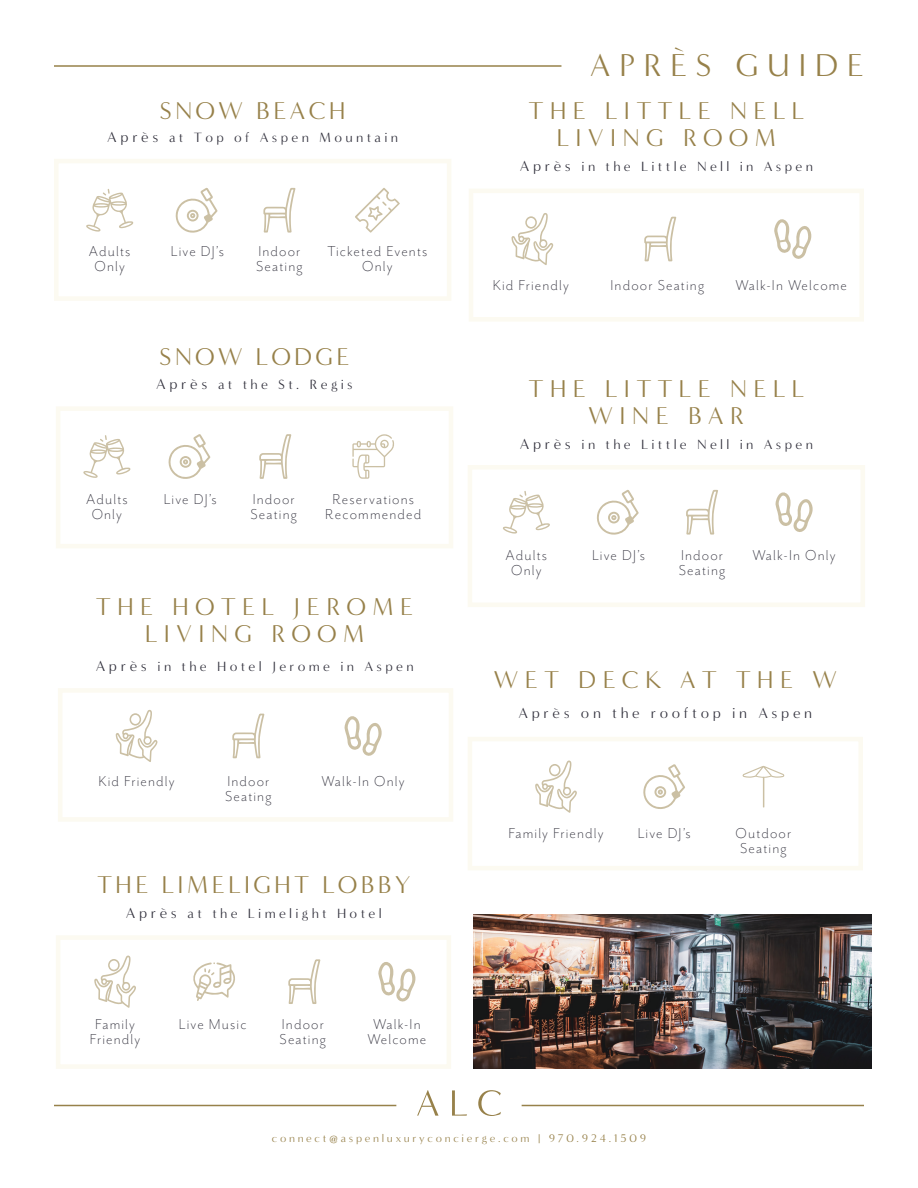
<style>
.page{position:relative;width:918px;height:1188px;background:#fff}
.page>*{position:absolute;margin:0;border:0;box-sizing:border-box;transform-origin:0 0}
.t1{font:39px "Minerva Modern";letter-spacing:.2em;color:#97814a}
.t2{font:30px "Minerva Modern";letter-spacing:.2em;color:#97814a}
.t3{font:30px "Minerva Modern";letter-spacing:.1em;color:#97814a}
.t4{font:18px "Minerva Modern";letter-spacing:.2em;color:#2e2d39}
.t5{font:300 16.5px/15px "Mr Eaves San OT";letter-spacing:.07em;color:#2e2d39;text-align:center}
.t6{font:16.5px "Minerva Modern";letter-spacing:.2em;color:#2e2d39}
.t7{font:13.5px "Minerva Modern";letter-spacing:.2em;color:#97814a}
.s1{font-size:18px}
</style>
<div class="page">
<hr style="left:54px;top:65px;width:507px;height:2px;background:#97814a">
<svg style="left:417px;top:1090px;width:22px;height:26px"></svg>
<svg style="left:452px;top:1090px;width:15px;height:26px"></svg>
<svg style="left:478px;top:1090px;width:23px;height:26px"></svg>
<hr style="left:54px;top:1105px;width:342px;height:1px;background:#97814a">
<hr style="left:522px;top:1105px;width:342px;height:1px;background:#97814a">
<div style="left:469px;top:189px;width:395px;height:133px;border:4px solid #fcfaf1"></div>
<svg style="left:511px;top:213px;width:42px;height:52px"></svg>
<svg style="left:774px;top:219px;width:38px;height:40px"></svg>
<svg style="left:644px;top:217px;width:32px;height:44px"></svg>
<div style="left:58px;top:688px;width:395px;height:134px;border:4px solid #fcfaf1"></div>
<svg style="left:116px;top:709px;width:41px;height:53px"></svg>
<svg style="left:345px;top:716px;width:37px;height:40px"></svg>
<svg style="left:232px;top:714px;width:32px;height:44px"></svg>
<div style="left:468px;top:737px;width:395px;height:133px;border:4px solid #fcfaf1"></div>
<svg style="left:742px;top:766px;width:42px;height:13px"></svg>
<hr style="left:763px;top:777px;width:1px;height:30px;background:#97814a">
<svg style="left:535px;top:760px;width:42px;height:53px"></svg>
<svg style="left:643px;top:764px;width:42px;height:45px"></svg>
<div style="left:56px;top:935px;width:395px;height:134px;border:4px solid #fcfaf1"></div>
<svg style="left:94px;top:955px;width:42px;height:53px"></svg>
<svg style="left:378px;top:962px;width:38px;height:40px"></svg>
<svg style="left:288px;top:959px;width:32px;height:45px"></svg>
<svg style="left:193px;top:962px;width:42px;height:39px"></svg>
<img style="left:474px;top:915px;width:397px;height:154px">
<div style="left:468px;top:465px;width:397px;height:142px;border:4px solid #fcfaf1"></div>
<svg style="left:597px;top:490px;width:42px;height:45px"></svg>
<svg style="left:776px;top:492px;width:37px;height:40px"></svg>
<svg style="left:686px;top:490px;width:32px;height:45px"></svg>
<svg style="left:503px;top:491px;width:47px;height:43px"></svg>
<div style="left:54px;top:159px;width:397px;height:142px;border:4px solid #fcfaf1"></div>
<svg style="left:175px;top:188px;width:43px;height:45px"></svg>
<svg style="left:263px;top:188px;width:33px;height:45px"></svg>
<svg style="left:355px;top:188px;width:45px;height:45px"></svg>
<svg style="left:86px;top:189px;width:47px;height:43px"></svg>
<div style="left:56px;top:406px;width:397px;height:142px;border:4px solid #fcfaf1"></div>
<svg style="left:352px;top:434px;width:42px;height:45px"></svg>
<svg style="left:168px;top:434px;width:42px;height:45px"></svg>
<svg style="left:259px;top:434px;width:32px;height:45px"></svg>
<svg style="left:83px;top:435px;width:48px;height:43px"></svg>
<p class="t3" style="left:160px;top:95px;width:188px">SNOW BEACH</p>
<p class="t6" style="left:107px;top:129px;width:292px"><span class="s1">Après</span> at Top of Aspen Mountain</p>
<p class="t5" style="left:89px;top:244px;width:43px">Adults</p>
<p class="t5" style="left:95px;top:259px;width:32px">Only</p>
<p class="t5" style="left:171px;top:244px;width:55px">Live DJ’s</p>
<p class="t5" style="left:258px;top:244px;width:44px">Indoor</p>
<p class="t5" style="left:256px;top:259px;width:48px">Seating</p>
<p class="t5" style="left:327px;top:244px;width:102px">Ticketed Events</p>
<p class="t5" style="left:362px;top:259px;width:32px">Only</p>
<p class="t3" style="left:159px;top:341px;width:192px">SNOW LODGE</p>
<p class="t6" style="left:156px;top:376px;width:198px"><span class="s1">Après</span> at the St. Regis</p>
<p class="t5" style="left:86px;top:492px;width:43px">Adults</p>
<p class="t5" style="left:92px;top:507px;width:32px">Only</p>
<p class="t5" style="left:164px;top:492px;width:55px">Live DJ’s</p>
<p class="t5" style="left:253px;top:492px;width:44px">Indoor</p>
<p class="t5" style="left:251px;top:507px;width:48px">Seating</p>
<p class="t5" style="left:332px;top:492px;width:83px">Reservations</p>
<p class="t5" style="left:325px;top:507px;width:97px">Recommended</p>
<p class="t2" style="left:96px;top:591px;width:319px">THE HOTEL JEROME</p>
<p class="t2" style="left:145px;top:618px;width:221px">LIVING ROOM</p>
<p class="t6" style="left:96px;top:658px;width:319px"><span class="s1">Après</span> in the Hotel Jerome in Aspen</p>
<p class="t5" style="left:99px;top:774px;width:78px">Kid Friendly</p>
<p class="t5" style="left:322px;top:774px;width:85px">Walk-In Only</p>
<p class="t5" style="left:227px;top:774px;width:44px">Indoor</p>
<p class="t5" style="left:225px;top:789px;width:48px">Seating</p>
<p class="t3" style="left:97px;top:869px;width:315px">THE LIMELIGHT LOBBY</p>
<p class="t6" style="left:126px;top:905px;width:257px"><span class="s1">Après</span> at the Limelight Hotel</p>
<p class="t5" style="left:90px;top:1017px;width:52px">Family<br>Friendly</p>
<p class="t5" style="left:179px;top:1017px;width:69px">Live Music</p>
<p class="t5" style="left:282px;top:1017px;width:44px">Indoor</p>
<p class="t5" style="left:280px;top:1032px;width:48px">Seating</p>
<p class="t5" style="left:373px;top:1017px;width:49px">Walk-In</p>
<p class="t5" style="left:367px;top:1032px;width:60px">Welcome</p>
<p class="t1" style="left:590px;top:45px;width:276px">APRÈS GUIDE</p>
<p class="t2" style="left:529px;top:95px;width:277px">THE LITTLE NELL</p>
<p class="t2" style="left:557px;top:122px;width:221px">LIVING ROOM</p>
<p class="t6" style="left:520px;top:158px;width:295px"><span class="s1">Après</span> in the Little Nell in Aspen</p>
<p class="t5" style="left:493px;top:278px;width:78px">Kid Friendly</p>
<p class="t5" style="left:611px;top:278px;width:95px">Indoor Seating</p>
<p class="t5" style="left:735px;top:278px;width:113px">Walk-In Welcome</p>
<p class="t2" style="left:529px;top:373px;width:277px">THE LITTLE NELL</p>
<p class="t2" style="left:588px;top:400px;width:158px">WINE BAR</p>
<p class="t6" style="left:520px;top:436px;width:295px"><span class="s1">Après</span> in the Little Nell in Aspen</p>
<p class="t5" style="left:506px;top:548px;width:43px">Adults</p>
<p class="t5" style="left:511px;top:563px;width:32px">Only</p>
<p class="t5" style="left:592px;top:548px;width:55px">Live DJ’s</p>
<p class="t5" style="left:753px;top:548px;width:85px">Walk-In Only</p>
<p class="t5" style="left:681px;top:548px;width:44px">Indoor</p>
<p class="t5" style="left:679px;top:563px;width:48px">Seating</p>
<p class="t2" style="left:493px;top:664px;width:345px">WET DECK AT THE W</p>
<p class="t4" style="left:519px;top:704px;width:295px">Après on the rooftop in Aspen</p>
<p class="t5" style="left:508px;top:826px;width:97px">Family Friendly</p>
<p class="t5" style="left:638px;top:826px;width:55px">Live DJ’s</p>
<p class="t5" style="left:736px;top:826px;width:57px">Outdoor</p>
<p class="t5" style="left:740px;top:841px;width:48px">Seating</p>
<p class="t7" style="left:272px;top:1131px;width:376px">connect@aspenluxuryconcierge.com | 970.924.1509</p>
</div>
